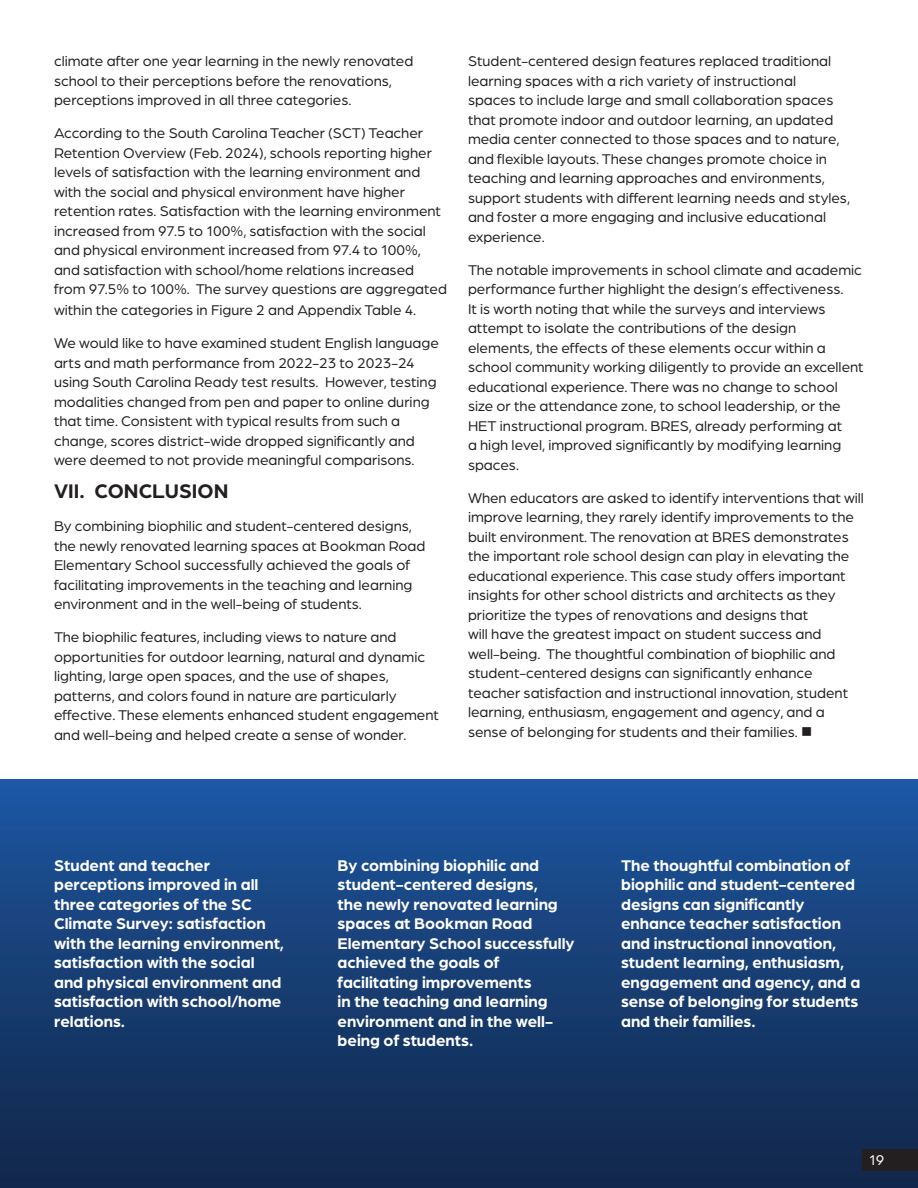
<style>
.page{position:relative;width:918px;height:1188px;background:#fff}
.page>*{position:absolute;margin:0;border:0;box-sizing:border-box;transform-origin:0 0}
.t1{font:700 21px "Arboria";color:#231f20}
.t2{font:700 16.5px/19.5px "Arboria";color:#fff}
.t3{font:15px/19.5px "Arboria";color:#231f20}
.t4{font:15px "Arboria";color:#fff}
</style>
<div class="page">
<div style="left:0;top:780px;width:918px;height:408px;background:linear-gradient(to bottom,#1c56a1,#112547)"></div>
<div style="left:863px;top:1149px;width:55px;height:22px;background:#231f20"></div>
<p class="t3" style="left:54px;top:51px;width:361px">climate after one year learning in the newly renovated school to their perceptions before the renovations, perceptions improved in all three categories.</p>
<p class="t3" style="left:54px;top:123px;width:395px">According to the South Carolina Teacher (SCT) Teacher Retention Overview (Feb. 2024), schools reporting higher levels of satisfaction with the learning environment and with the social and physical environment have higher retention rates. Satisfaction with the learning environment increased from 97.5 to 100%, satisfaction with the social and physical environment increased from 97.4 to 100%, and satisfaction with school/home relations increased from 97.5% to 100%. The survey questions are aggregated within the categories in Figure 2 and Appendix Table 4.</p>
<p class="t3" style="left:54px;top:333px;width:386px">We would like to have examined student English language arts and math performance from 2022-23 to 2023-24 using South Carolina Ready test results. However, testing modalities changed from pen and paper to online during that time. Consistent with typical results from such a change, scores district-wide dropped significantly and were deemed to not provide meaningful comparisons.</p>
<p class="t1" style="left:54px;top:477px;width:176px">VII. CONCLUSION</p>
<p class="t3" style="left:54px;top:516px;width:373px">By combining biophilic and student-centered designs, the newly renovated learning spaces at Bookman Road Elementary School successfully achieved the goals of facilitating improvements in the teaching and learning environment and in the well-being of students.</p>
<p class="t3" style="left:54px;top:627px;width:387px">The biophilic features, including views to nature and opportunities for outdoor learning, natural and dynamic lighting, large open spaces, and the use of shapes, patterns, and colors found in nature are particularly effective. These elements enhanced student engagement and well-being and helped create a sense of wonder.</p>
<p class="t3" style="left:468px;top:51px;width:384px">Student-centered design features replaced traditional learning spaces with a rich variety of instructional<br>spaces to include large and small collaboration spaces that promote indoor and outdoor learning, an updated media center connected to those spaces and to nature, and flexible layouts. These changes promote choice in teaching and learning approaches and environments, support students with different learning needs and styles, and foster a more engaging and inclusive educational experience.</p>
<p class="t3" style="left:468px;top:259px;width:397px">The notable improvements in school climate and academic performance further highlight the design’s effectiveness.<br>It is worth noting that while the surveys and interviews attempt to isolate the contributions of the design elements, the effects of these elements occur within a school community working diligently to provide an excellent educational experience. There was no change to school size or the attendance zone, to school leadership, or the HET instructional program. BRES, already performing at<br>a high level, improved significantly by modifying learning spaces.</p>
<p class="t3" style="left:468px;top:487px;width:397px">When educators are asked to identify interventions that will improve learning, they rarely identify improvements to the built environment. The renovation at BRES demonstrates the important role school design can play in elevating the educational experience. This case study offers important insights for other school districts and architects as they prioritize the types of renovations and designs that<br>will have the greatest impact on student success and well-being. The thoughtful combination of biophilic and student-centered designs can significantly enhance teacher satisfaction and instructional innovation, student learning, enthusiasm, engagement and agency, and a sense of belonging for students and their families. ■</p>
<p class="t2" style="left:54px;top:854px;width:232px">Student and teacher perceptions improved in all three categories of the SC<br>Climate Survey: satisfaction with the learning environment, satisfaction with the social and physical environment and satisfaction with school/home relations.</p>
<p class="t2" style="left:338px;top:854px;width:238px">By combining biophilic and student-centered designs,<br>the newly renovated learning spaces at Bookman Road<br>Elementary School successfully achieved the goals of facilitating improvements<br>in the teaching and learning environment and in the well&shy;being of students.</p>
<p class="t2" style="left:621px;top:854px;width:241px">The thoughtful combination of biophilic and student-centered designs can significantly enhance teacher satisfaction and instructional innovation, student learning, enthusiasm, engagement and agency, and a sense of belonging for students and their families.</p>
<p class="t4" style="left:869px;top:1151px;width:17px">19</p>
</div>
